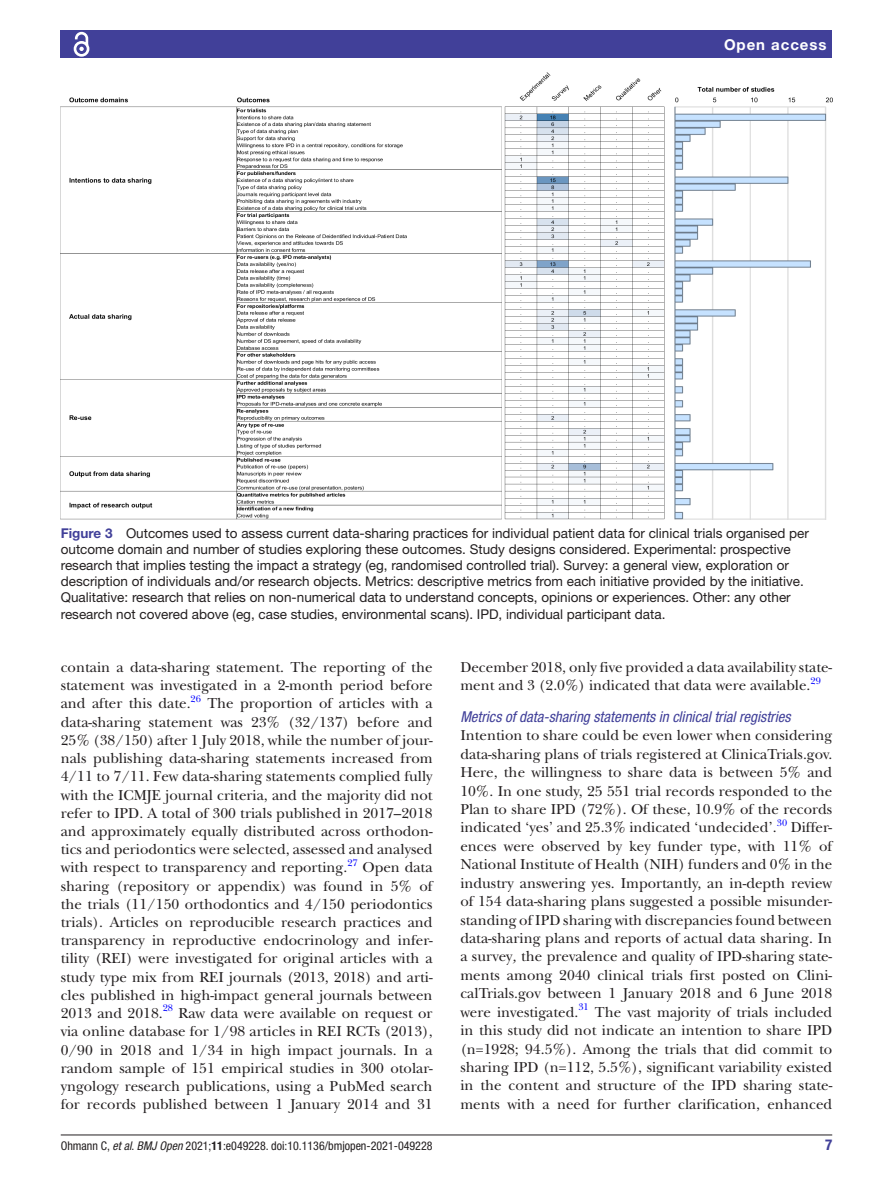
<style>
.page{position:relative;width:893px;height:1191px;background:#fff}
.page>*{position:absolute;margin:0;border:0;box-sizing:border-box;transform-origin:0 0}
.t1{font:15px/18.1px "New Baskerville";color:#231f20;text-align:justify}
.t2{font:italic condensed 15px "Helvetica Neue LT Std";color:#414099}
.t3{font:700 15px "Helvetica Neue LT Std";letter-spacing:.065em;color:#fff}
.t4{font:700 condensed 15px "Helvetica Neue LT Std";color:#414099}
.t5{font:13.5px/16.2px "Helvetica Neue LT Std";color:#231f20}
.t6{font:condensed 12px "Helvetica Neue LT Std";color:#231f20}
.t7{font:9.9px "New Baskerville";color:#00f}
.s1{font-weight:700;color:#414099}
.s2{font-style:italic}
.s3{font-weight:700}
</style>
<div class="page">
<hr style="left:61px;top:1134px;width:771px;height:1px;background:#231f20">
<div style="left:61px;top:31px;width:771px;height:27px;background:#414099"></div>
<svg style="left:73px;top:31px;width:17px;height:26px"></svg>
<img style="left:61px;top:73px;width:771px;height:447px">
<p class="t3" style="left:724px;top:35px;width:104px">Open access</p>
<p class="t5" style="left:61px;top:524px;width:750px"><span class="s1">Figure 3</span> Outcomes used to assess current data-sharing practices for individual patient data for clinical trials organised per outcome domain and number of studies exploring these outcomes. Study designs considered. Experimental: prospective research that implies testing the impact a strategy (eg, randomised controlled trial). Survey: a general view, exploration or description of individuals and/or research objects. Metrics: descriptive metrics from each initiative provided by the initiative.<br>Qualitative: research that relies on non-numerical data to understand concepts, opinions or experiences. Other: any other research not covered above (eg, case studies, environmental scans). IPD, individual participant data.</p>
<p class="t1" style="left:61px;top:658px;width:373px">contain a data-sharing statement. The reporting of the statement was investigated in a 2-month period before and after this date.</p>
<p class="t7" style="left:191px;top:692px;width:12px">26</p>
<p class="t1" style="left:61px;top:694px;width:373px;text-indent:147px">The proportion of articles with a data-sharing statement was 23% (32/137) before and 25% (38/150) after 1 July 2018, while the number of jour&shy;nals publishing data-sharing statements increased from 4/11 to 7/11. Few data-sharing statements complied fully with the ICMJE journal criteria, and the majority did not refer to IPD. A total of 300 trials published in 2017–2018 and approximately equally distributed across orthodon&shy;tics and periodontics were selected, assessed and analysed with respect to transparency and reporting.<sup>27</sup> Open data sharing (repository or appendix) was found in 5% of the trials (11/150 orthodontics and 4/150 periodontics trials). Articles on reproducible research practices and transparency in reproductive endocrinology and infer&shy;tility (REI) were investigated for original articles with a study type mix from REI journals (2013, 2018) and arti&shy;cles published in high-impact general journals between 2013 and 2018.<sup>28</sup> Raw data were available on request or via online database for 1/98 articles in REI RCTs (2013), 0/90 in 2018 and 1/34 in high impact journals. In a random sample of 151 empirical studies in 300 otolar&shy;yngology research publications, using a PubMed search for records published between 1 January 2014 and 31</p>
<p class="t1" style="left:460px;top:658px;width:373px">December 2018, only five provided a data availability state&shy;ment and 3 (2.0%) indicated that data were available.</p>
<p class="t7" style="left:810px;top:674px;width:12px">29</p>
<p class="t2" style="left:460px;top:708px;width:332px">Metrics of data-sharing statements in clinical trial registries</p>
<p class="t1" style="left:460px;top:726px;width:373px">Intention to share could be even lower when considering data-sharing plans of trials registered at ClinicaTrials.gov.<br>Here, the willingness to share data is between 5% and 10%. In one study, 25 551 trial records responded to the Plan to share IPD (72%). Of these, 10.9% of the records indicated ‘yes’ and 25.3% indicated ‘undecided’.</p>
<p class="t7" style="left:777px;top:816px;width:12px">30</p>
<p class="t1" style="left:460px;top:818px;width:373px;text-indent:330px">Differ&shy;ences were observed by key funder type, with 11% of National Institute of Health (NIH) funders and 0% in the industry answering yes. Importantly, an in-depth review of 154 data-sharing plans suggested a possible misunder&shy;standing of IPD sharing with discrepancies found between data-sharing plans and reports of actual data sharing. In a survey<span class="s2">,</span> the prevalence and quality of IPD-sharing state&shy;ments among 2040 clinical trials first posted on Clini&shy;calTrials.gov between 1 January 2018 and 6 June 2018 were investigated.<sup>31</sup> The vast majority of trials included in this study did not indicate an intention to share IPD (n=1928; 94.5%). Among the trials that did commit to sharing IPD (n=112, 5.5%), significant variability existed in the content and structure of the IPD sharing state&shy;ments with a need for further clarification, enhanced</p>
<p class="t6" style="left:61px;top:1138px;width:373px">Ohmann C, <span class="s2">et al</span>. <span class="s2">BMJ Open</span> 2021;<span class="s3">11</span>:e049228. doi:10.1136/bmjopen-2021-049228</p>
<p class="t4" style="left:825px;top:1135px;width:9px">7</p>
</div>
